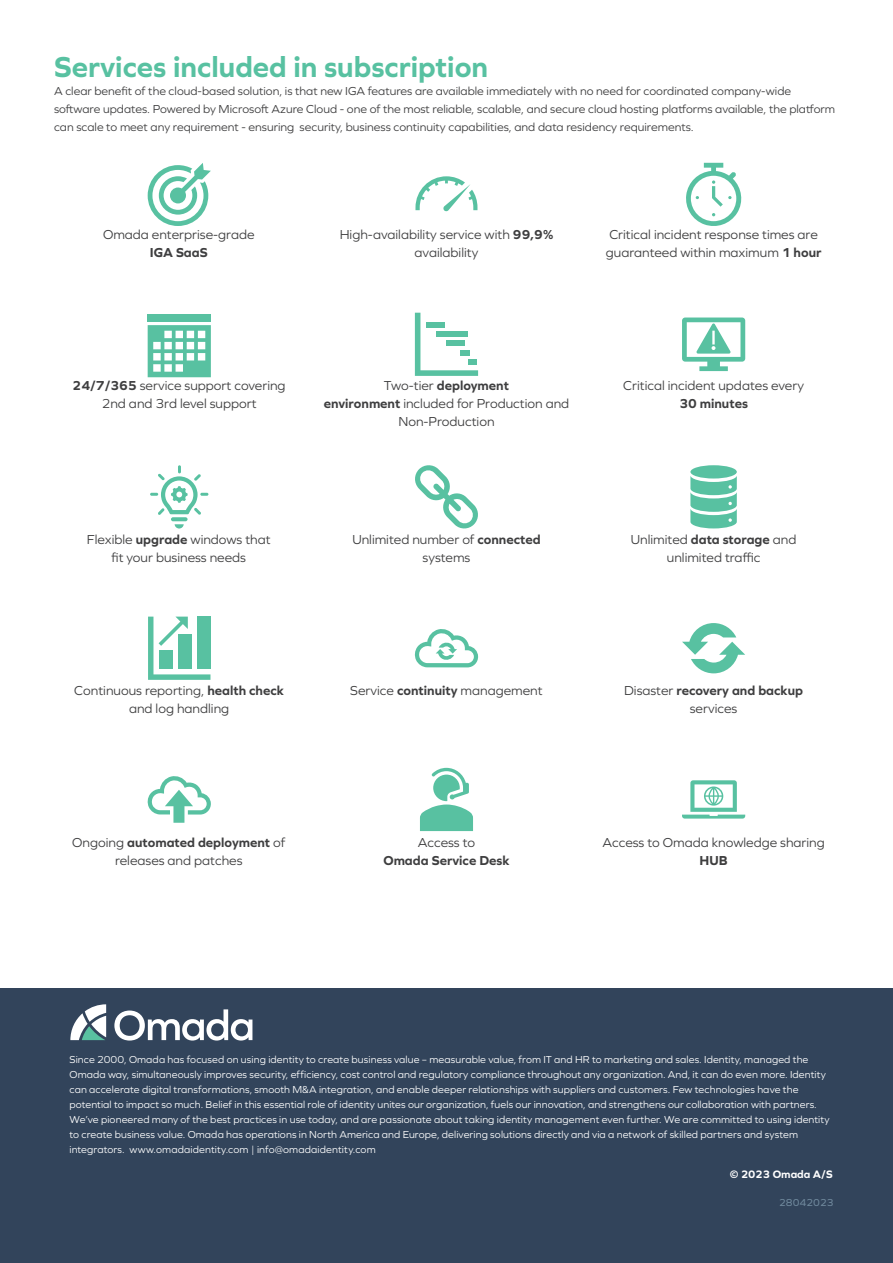
<style>
.page{position:relative;width:893px;height:1263px;background:#fff}
.page>*{position:absolute;margin:0;border:0;box-sizing:border-box;transform-origin:0 0}
.Paragraph_Style_1{font:700 30px "Graphie";color:#58c1a1}
.TOC_body_text{font:13.5px/18px "Graphie";color:#3e3e3f;text-align:center}
.TOC_body_text-2{font:700 13.5px/18px "Graphie";color:#3e3e3f;text-align:center}
.TOC_body_text-3{font:12px/18px "Graphie";color:#3e3e3f}
.t1{font:700 11.25px "Graphie";color:#fff}
.Normal{font:10.5px/15px "Graphie";letter-spacing:.01em;color:#fff}
.t2{font:10.5px "Graphie";color:#6f889c}
.s1{font-weight:700}
.s2{font-weight:400}
</style>
<div class="page">
<svg style="left:415px;top:176px;width:62px;height:35px"></svg>
<svg style="left:420px;top:768px;width:53px;height:63px"></svg>
<svg style="left:682px;top:317px;width:63px;height:54px"></svg>
<svg style="left:415px;top:465px;width:63px;height:63px"></svg>
<svg style="left:148px;top:163px;width:63px;height:63px"></svg>
<svg style="left:686px;top:163px;width:55px;height:63px"></svg>
<svg style="left:148px;top:325px;width:63px;height:52px"></svg>
<div style="left:148px;top:314px;width:63px;height:7px;background:#58c1a1"></div>
<svg style="left:682px;top:623px;width:63px;height:50px"></svg>
<svg style="left:415px;top:313px;width:63px;height:63px"></svg>
<div style="left:468px;top:359px;width:8px;height:6px;background:#58c1a1"></div>
<div style="left:460px;top:350px;width:10px;height:5px;background:#58c1a1"></div>
<div style="left:446px;top:340px;width:19px;height:6px;background:#58c1a1"></div>
<div style="left:436px;top:331px;width:32px;height:6px;background:#58c1a1"></div>
<div style="left:426px;top:322px;width:19px;height:6px;background:#58c1a1"></div>
<div style="left:690px;top:465px;width:47px;height:13px;background:#58c1a1;border-radius:50%"></div>
<svg style="left:690px;top:475px;width:47px;height:53px"></svg>
<svg style="left:171px;top:517px;width:17px;height:4px"></svg>
<svg style="left:175px;top:524px;width:9px;height:4px"></svg>
<svg style="left:150px;top:465px;width:58px;height:50px"></svg>
<svg style="left:415px;top:629px;width:63px;height:38px"></svg>
<svg style="left:148px;top:617px;width:62px;height:63px"></svg>
<svg style="left:682px;top:780px;width:63px;height:38px"></svg>
<svg style="left:148px;top:776px;width:63px;height:47px"></svg>
<div style="left:0;top:989px;width:893px;height:274px;background:#32445b"></div>
<svg style="left:70px;top:1004px;width:36px;height:36px"></svg>
<svg style="left:114px;top:1009px;width:138px;height:31px"></svg>
<p class="Paragraph_Style_1" style="left:54px;top:49px;width:436px">Services included in subscription</p>
<p class="TOC_body_text-3" style="left:54px;top:82px;width:783px">A clear benefit of the cloud-based solution, is that new IGA features are available immediately with no need for coordinated company-wide software updates. Powered by Microsoft Azure Cloud - one of the most reliable, scalable, and secure cloud hosting platforms available, the platform can scale to meet any requirement - ensuring security, business continuity capabilities, and data residency requirements.</p>
<p class="TOC_body_text" style="left:103px;top:225px;width:153px">Omada enterprise-grade<br><span class="s1">IGA SaaS</span></p>
<p class="TOC_body_text" style="left:340px;top:225px;width:215px">High-availability service with <span class="s1">99,9% </span>availability</p>
<p class="TOC_body_text" style="left:606px;top:225px;width:217px;text-align:left">Critical incident response times are guaranteed within maximum <span class="s1">1 hour</span></p>
<p class="TOC_body_text" style="left:73px;top:376px;width:214px"><span class="s1">24/7/365</span> service support covering<br>2nd and 3rd level support</p>
<p class="TOC_body_text" style="left:324px;top:376px;width:247px">Two-tier <span class="s1">deployment<br>environment</span> included for Production and<br>Non-Production</p>
<p class="TOC_body_text" style="left:623px;top:376px;width:182px">Critical incident updates every<br><span class="s1">30 minutes</span></p>
<p class="TOC_body_text" style="left:87px;top:530px;width:185px">Flexible <span class="s1">upgrade</span> windows that fit your business needs</p>
<p class="TOC_body_text" style="left:352px;top:530px;width:190px">Unlimited number of <span class="s1">connected </span>systems</p>
<p class="TOC_body_text" style="left:631px;top:530px;width:167px">Unlimited <span class="s1">data storage</span> and unlimited traffic</p>
<p class="TOC_body_text" style="left:74px;top:681px;width:211px">Continuous reporting, <span class="s1">health check </span>and log handling</p>
<p class="TOC_body_text" style="left:350px;top:681px;width:194px">Service <span class="s1">continuity</span> management</p>
<p class="TOC_body_text-2" style="left:624px;top:681px;width:180px"><span class="s2">Disaster</span> recovery and backup <span class="s2">services</span></p>
<p class="TOC_body_text" style="left:72px;top:833px;width:214px">Ongoing <span class="s1">automated deployment</span> of releases and patches</p>
<p class="TOC_body_text-2" style="left:383px;top:833px;width:128px"><span class="s2">Access to<br></span>Omada Service Desk</p>
<p class="TOC_body_text" style="left:602px;top:833px;width:224px">Access to Omada knowledge sharing<br><span class="s1">HUB</span></p>
<p class="Normal" style="left:69px;top:1052px;width:762px">Since 2000, Omada has focused on using identity to create business value – measurable value, from IT and HR to marketing and sales. Identity, managed the Omada way, simultaneously improves security, efficiency, cost control and regulatory compliance throughout any organization. And, it can do even more. Identity can accelerate digital transformations, smooth M&amp;A integration, and enable deeper relationships with suppliers and customers. Few technologies have the potential to impact so much. Belief in this essential role of identity unites our organization, fuels our innovation, and strengthens our collaboration with partners.<br>We’ve pioneered many of the best practices in use today, and are passionate about taking identity management even further. We are committed to using identity to create business value. Omada has operations in North America and Europe, delivering solutions directly and via a network of skilled partners and system integrators. www.omadaidentity.com | info@omadaidentity.com</p>
<p class="t1" style="left:730px;top:1168px;width:104px">© 2023 Omada A/S</p>
<p class="t2" style="left:779px;top:1196px;width:56px">28042023</p>
</div>
